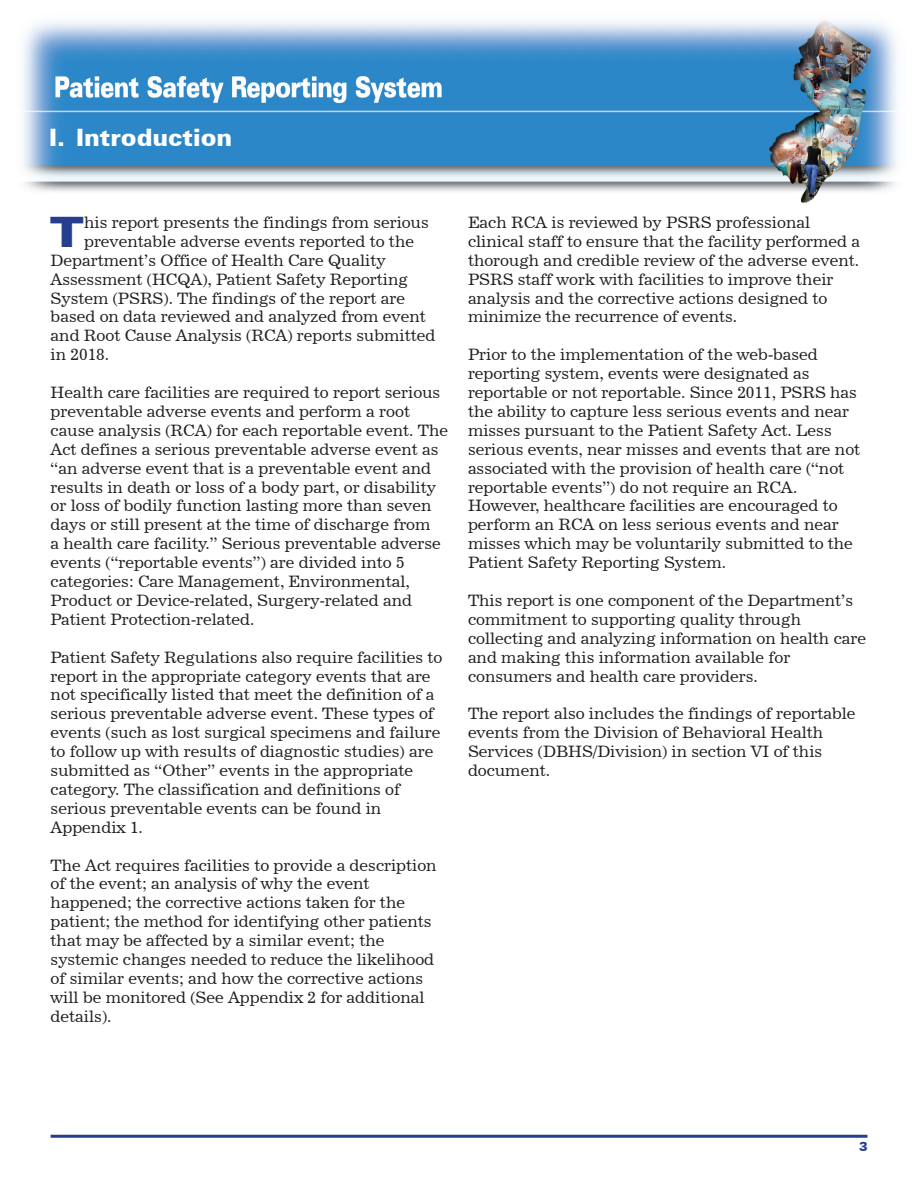
<style>
.page{position:relative;width:918px;height:1188px;background:#fff}
.page>*{position:absolute;margin:0;border:0;box-sizing:border-box;transform-origin:0 0}
.t1{font:900 expanded 42px "Zurich BT";color:#253f8e}
.t2{font:900 24px "Zurich BT";color:#fff}
.t3{font:15.75px/18.9px "News 702 BT";color:#231f20}
.t4{font:900 12.75px "Zurich BT";color:#253f8e}
</style>
<div class="page">
<img style="left:22px;top:20px;width:876px;height:1118px">
<hr style="left:51px;top:1135px;width:816px;height:3px;background:#253f8e">
<p class="t2" style="left:49px;top:123px;width:185px">I. Introduction</p>
<p class="t1" style="left:50px;top:207px;width:36px">T</p>
<p class="t3" style="left:84px;top:213px;width:346px">his report presents the findings from serious</p>
<p class="t3" style="left:84px;top:232px;width:331px">preventable adverse events reported to the</p>
<p class="t3" style="left:51px;top:250px;width:337px">Department’s Office of Health Care Quality</p>
<p class="t3" style="left:51px;top:269px;width:359px">Assessment (HCQA), Patient Safety Reporting</p>
<p class="t3" style="left:51px;top:288px;width:386px">System (PSRS). The findings of the report are based on data reviewed and analyzed from event and Root Cause Analysis (RCA) reports submitted in 2018.</p>
<p class="t3" style="left:51px;top:383px;width:399px">Health care facilities are required to report serious preventable adverse events and perform a root cause analysis (RCA) for each reportable event. The Act defines a serious preventable adverse event as “an adverse event that is a preventable event and results in death or loss of a body part, or disability or loss of bodily function lasting more than seven days or still present at the time of discharge from<br>a health care facility.” Serious preventable adverse events (“reportable events”) are divided into 5</p>
<p class="t3" style="left:51px;top:572px;width:363px">categories: Care Management, Environmental,<br>Product or Device-related, Surgery-related and<br>Patient Protection-related.</p>
<p class="t3" style="left:51px;top:647px;width:393px">Patient Safety Regulations also require facilities to report in the appropriate category events that are not specifically listed that meet the definition of a serious preventable adverse event. These types of events (such as lost surgical specimens and failure to follow up with results of diagnostic studies) are submitted as “Other” events in the appropriate</p>
<p class="t3" style="left:51px;top:780px;width:351px">category. The classification and definitions of</p>
<p class="t3" style="left:51px;top:799px;width:332px">serious preventable events can be found in</p>
<p class="t3" style="left:51px;top:817px;width:94px">Appendix 1.</p>
<p class="t3" style="left:51px;top:855px;width:388px">The Act requires facilities to provide a description of the event; an analysis of why the event</p>
<p class="t3" style="left:51px;top:893px;width:356px">happened; the corrective actions taken for the</p>
<p class="t3" style="left:51px;top:912px;width:382px">patient; the method for identifying other patients that may be affected by a similar event; the</p>
<p class="t3" style="left:51px;top:950px;width:385px">systemic changes needed to reduce the likelihood of similar events; and how the corrective actions will be monitored (See Appendix 2 for additional details).</p>
<p class="t3" style="left:468px;top:213px;width:344px">Each RCA is reviewed by PSRS professional</p>
<p class="t3" style="left:468px;top:232px;width:394px">clinical staff to ensure that the facility performed a thorough and credible review of the adverse event.<br>PSRS staff work with facilities to improve their analysis and the corrective actions designed to minimize the recurrence of events.</p>
<p class="t3" style="left:468px;top:345px;width:351px">Prior to the implementation of the web-based</p>
<p class="t3" style="left:468px;top:364px;width:343px">reporting system, events were designated as</p>
<p class="t3" style="left:468px;top:383px;width:394px">reportable or not reportable. Since 2011, PSRS has the ability to capture less serious events and near misses pursuant to the Patient Safety Act. Less serious events, near misses and events that are not associated with the provision of health care (“not reportable events”) do not require an RCA.</p>
<p class="t3" style="left:468px;top:496px;width:386px">However, healthcare facilities are encouraged to perform an RCA on less serious events and near misses which may be voluntarily submitted to the Patient Safety Reporting System.</p>
<p class="t3" style="left:468px;top:591px;width:387px">This report is one component of the Department’s commitment to supporting quality through</p>
<p class="t3" style="left:468px;top:628px;width:400px">collecting and analyzing information on health care and making this information available for</p>
<p class="t3" style="left:468px;top:666px;width:291px">consumers and health care providers.</p>
<p class="t3" style="left:468px;top:704px;width:389px">The report also includes the findings of reportable events from the Division of Behavioral Health</p>
<p class="t3" style="left:468px;top:742px;width:356px">Services (DBHS/Division) in section VI of this</p>
<p class="t3" style="left:468px;top:761px;width:84px">document.</p>
<p class="t4" style="left:859px;top:1138px;width:10px">3</p>
</div>
